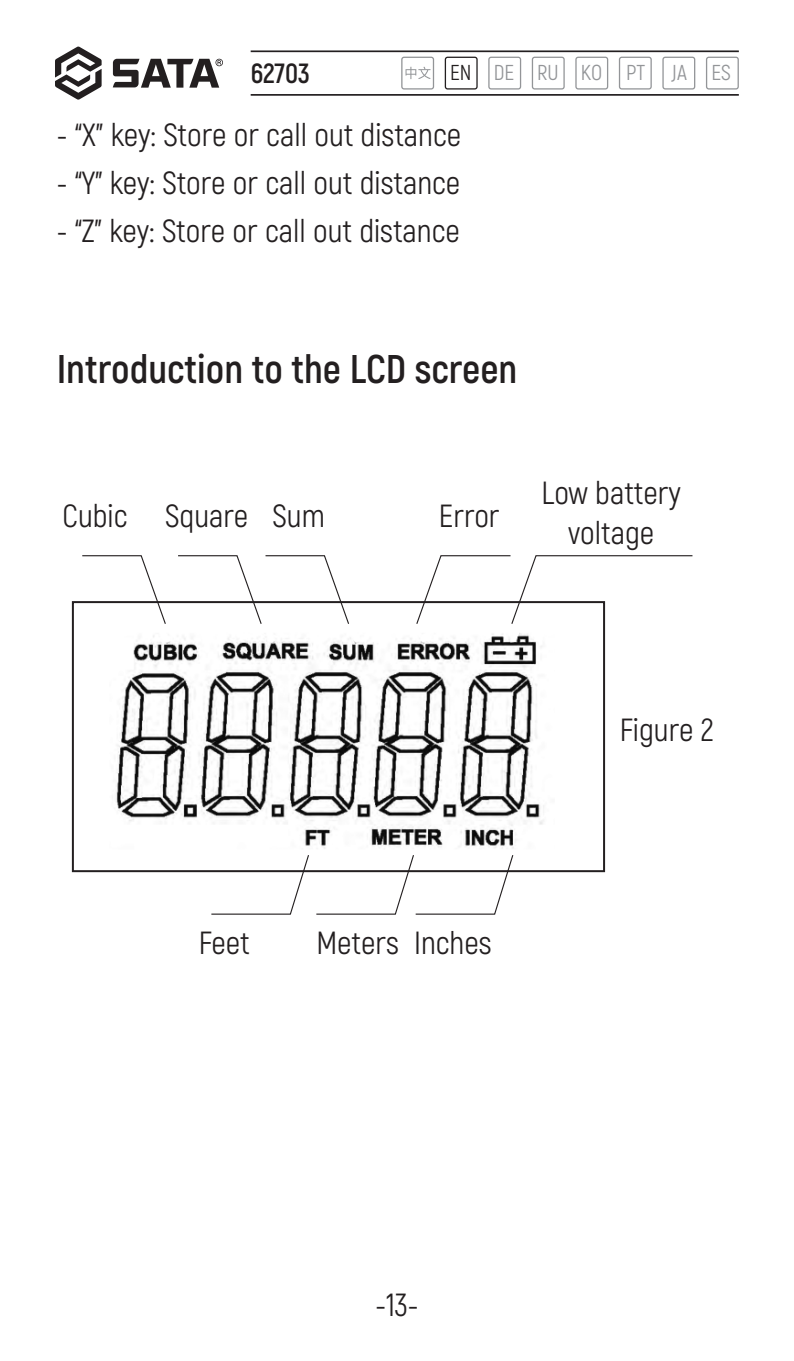
<style>
.page{position:relative;width:794px;height:1361px;background:#fff}
.page>*{position:absolute;margin:0;border:0;box-sizing:border-box;transform-origin:0 0}
.t1{font:700 40px "Akrobat";color:#231f20}
.t2{font:32px "Akrobat";color:#231f20}
.t3{font:700 27.6px "Akrobat";color:#231f20}
.t4{font:21.6px "Akrobat";color:#939598}
.s1{color:#231f20}
</style>
<div class="page">
<svg style="left:55px;top:46px;width:47px;height:54px"></svg>
<div style="left:215px;top:59px;width:8px;height:7px;background:#838182;border-radius:50%"></div>
<div style="left:216px;top:59px;width:6px;height:7px;background:#f9f9f9;border-radius:50%"></div>
<svg style="left:113px;top:59px;width:108px;height:29px"></svg>
<hr style="left:251px;top:94px;width:488px;height:2px;background:#231f20">
<hr style="left:251px;top:50px;width:488px;height:2px;background:#231f20">
<svg style="left:706px;top:57px;width:33px;height:33px"></svg>
<svg style="left:619px;top:57px;width:33px;height:33px"></svg>
<svg style="left:532px;top:57px;width:33px;height:33px"></svg>
<svg style="left:445px;top:57px;width:32px;height:33px"></svg>
<svg style="left:662px;top:57px;width:33px;height:33px"></svg>
<svg style="left:575px;top:57px;width:33px;height:33px"></svg>
<svg style="left:488px;top:57px;width:33px;height:33px"></svg>
<svg style="left:401px;top:57px;width:33px;height:33px"></svg>
<img style="left:116px;top:633px;width:428px;height:216px">
<svg style="left:81px;top:555px;width:86px;height:69px"></svg>
<svg style="left:415px;top:555px;width:278px;height:70px"></svg>
<svg style="left:177px;top:555px;width:173px;height:69px"></svg>
<svg style="left:210px;top:855px;width:304px;height:60px"></svg>
<p class="t3" style="left:251px;top:56px;width:61px">62703</p>
<p class="t4" style="left:450px;top:60px;width:282px"><span class="s1">EN</span> DE RU KO PT JA ES</p>
<p class="t2" style="left:57px;top:116px;width:406px">- “X” key: Store or call out distance</p>
<p class="t2" style="left:57px;top:164px;width:405px">- “Y” key: Store or call out distance</p>
<p class="t2" style="left:57px;top:212px;width:405px">- “Z” key: Store or call out distance</p>
<p class="t1" style="left:57px;top:344px;width:462px">Introduction to the LCD screen</p>
<p class="t2" style="left:63px;top:497px;width:66px">Cubic</p>
<p class="t2" style="left:165px;top:497px;width:84px">Square</p>
<p class="t2" style="left:272px;top:497px;width:54px">Sum</p>
<p class="t2" style="left:439px;top:497px;width:62px">Error</p>
<p class="t2" style="left:541px;top:473px;width:141px">Low battery</p>
<p class="t2" style="left:568px;top:513px;width:88px">voltage</p>
<p class="t2" style="left:620px;top:711px;width:95px">Figure 2</p>
<p class="t2" style="left:199px;top:924px;width:52px">Feet</p>
<p class="t2" style="left:316px;top:924px;width:84px">Meters</p>
<p class="t2" style="left:414px;top:924px;width:79px">Inches</p>
<p class="t2" style="left:375px;top:1286px;width:45px">-13-</p>
</div>
